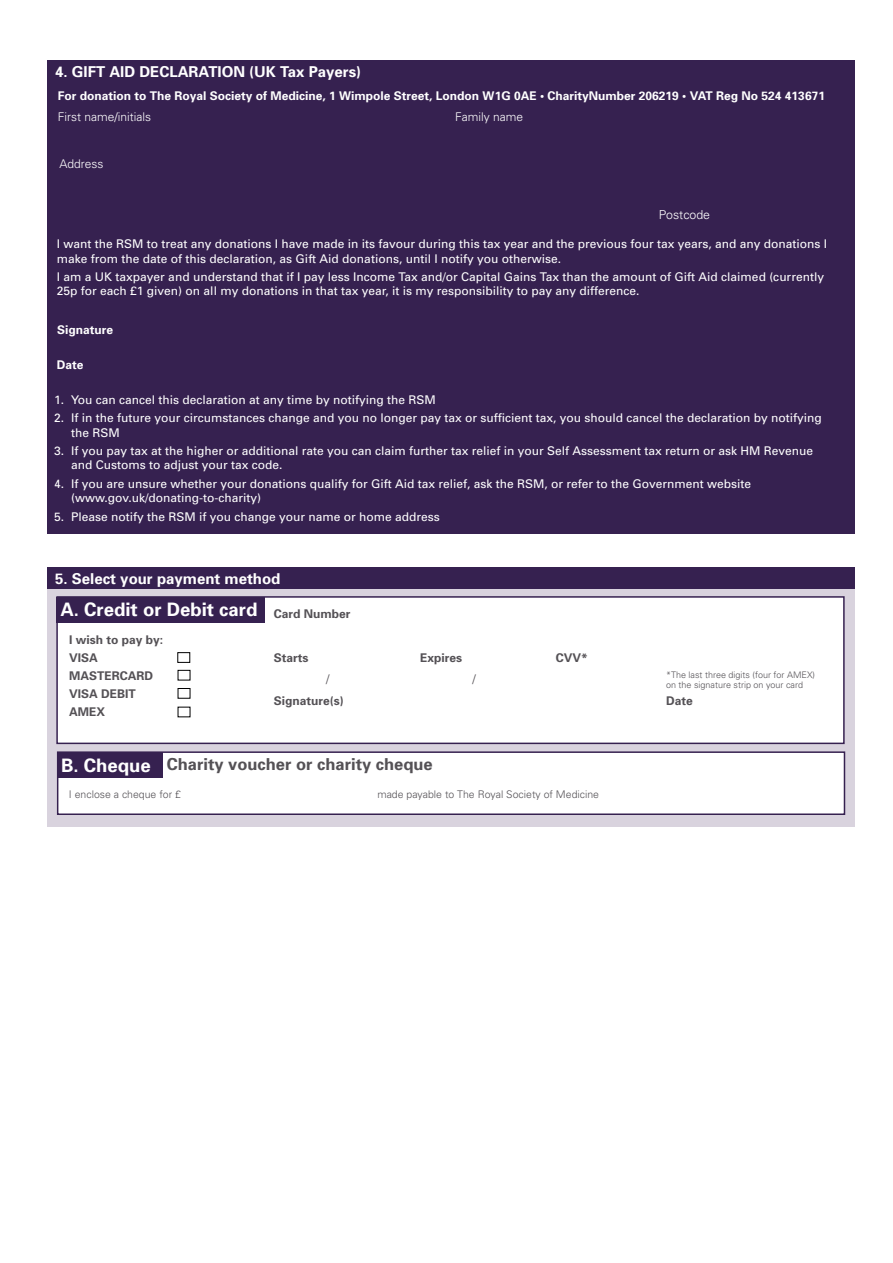
<style>
.page{position:relative;width:893px;height:1263px;background:#fff}
.page>*{position:absolute;margin:0;border:0;box-sizing:border-box;transform-origin:0 0}
.t1{font:700 18.6px "Univers";color:#fff}
.t2{font:700 16.5px "Univers";color:#545155}
.t3{font:700 15px "Univers";color:#fff}
.t4{font:300 12.3px "Univers";color:#fff}
.t5{font:12px/14.2px "Univers";color:#fff}
.t6{font:700 12px "Univers";color:#fff}
.t7{font:700 12px/18px "Univers";color:#545155}
.t8{font:300 12px "Univers";color:#fff}
.t9{font:300 12px "Univers";color:#545155}
.t10{font:300 10.5px "Univers";color:#545155}
.t11{font:300 9px/10.5px "Univers";color:#545155}
</style>
<div class="page">
<div style="left:47px;top:568px;width:807px;height:259px;background:#d9d3de"></div>
<div style="left:57px;top:751px;width:788px;height:64px;background:#fff;border:2px solid #362150"></div>
<div style="left:57px;top:752px;width:105px;height:26px;background:#362150"></div>
<div style="left:47px;top:60px;width:808px;height:473px;background:#362150"></div>
<div style="left:47px;top:568px;width:807px;height:21px;background:#362150"></div>
<div style="left:56px;top:596px;width:789px;height:148px;background:#fff;border:2px solid #362150"></div>
<div style="left:56px;top:597px;width:209px;height:25px;background:#362150"></div>
<div style="left:178px;top:652px;width:12px;height:10px;border:1px solid #000"></div>
<div style="left:178px;top:670px;width:12px;height:10px;border:1px solid #000"></div>
<div style="left:178px;top:688px;width:12px;height:10px;border:1px solid #000"></div>
<p class="t3" style="left:55px;top:62px;width:307px">4. GIFT AID DECLARATION (UK Tax Payers)</p>
<p class="t6" style="left:58px;top:88px;width:769px">For donation to The Royal Society of Medicine, 1 Wimpole Street, London W1G 0AE • CharityNumber 206219 • VAT Reg No 524 413671</p>
<p class="t8" style="left:58px;top:110px;width:95px">First name/initials</p>
<p class="t8" style="left:455px;top:110px;width:70px">Family name</p>
<p class="t8" style="left:59px;top:157px;width:46px">Address</p>
<p class="t4" style="left:659px;top:207px;width:53px">Postcode</p>
<p class="t5" style="left:57px;top:237px;width:772px">I want the RSM to treat any donations I have made in its favour during this tax year and the previous four tax years, and any donations I make from the date of this declaration, as Gift Aid donations, until I notify you otherwise.</p>
<p class="t5" style="left:57px;top:270px;width:769px">I am a UK taxpayer and understand that if I pay less Income Tax and/or Capital Gains Tax than the amount of Gift Aid claimed (currently<br>25p for each £1 given) on all my donations in that tax year, it is my responsibility to pay any difference.</p>
<p class="t6" style="left:57px;top:322px;width:58px">Signature</p>
<p class="t6" style="left:57px;top:357px;width:28px">Date</p>
<p class="t5" style="left:54px;top:392px;width:383px">1. You can cancel this declaration at any time by notifying the RSM</p>
<p class="t5" style="left:71px;top:411px;width:752px;text-indent:-17px">2. If in the future your circumstances change and you no longer pay tax or sufficient tax, you should cancel the declaration by notifying the RSM</p>
<p class="t5" style="left:71px;top:444px;width:744px;text-indent:-17px">3. If you pay tax at the higher or additional rate you can claim further tax relief in your Self Assessment tax return or ask HM Revenue and Customs to adjust your tax code.</p>
<p class="t5" style="left:71px;top:476px;width:682px;text-indent:-17px">4. If you are unsure whether your donations qualify for Gift Aid tax relief, ask the RSM, or refer to the Government website (www.gov.uk/donating-to-charity)</p>
<p class="t5" style="left:54px;top:509px;width:387px">5. Please notify the RSM if you change your name or home address</p>
<p class="t3" style="left:55px;top:569px;width:227px">5. Select your payment method</p>
<h1 class="t1" style="left:61px;top:598px;width:198px">A. Credit or Debit card</h1>
<p class="t7" style="left:69px;top:630px;width:96px">I wish to pay by:<br>VISA<br>MASTERCARD<br>VISA DEBIT<br>AMEX</p>
<p class="t7" style="left:274px;top:605px;width:78px">Card Number</p>
<p class="t7" style="left:274px;top:649px;width:36px">Starts</p>
<p class="t9" style="left:326px;top:672px;width:5px">/</p>
<p class="t7" style="left:274px;top:691px;width:72px">Signature(s)</p>
<p class="t7" style="left:420px;top:649px;width:44px">Expires</p>
<p class="t9" style="left:473px;top:672px;width:5px">/</p>
<h1 class="t1" style="left:61px;top:753px;width:91px">B. Cheque</h1>
<h2 class="t2" style="left:167px;top:753px;width:267px">Charity voucher or charity cheque</h2>
<p class="t7" style="left:556px;top:649px;width:34px">CVV*</p>
<p class="t10" style="left:69px;top:787px;width:114px">I enclose a cheque for £</p>
<p class="t10" style="left:377px;top:787px;width:223px">made payable to The Royal Society of Medicine</p>
<p class="t11" style="left:666px;top:669px;width:151px">*The last three digits (four for AMEX) on the signature strip on your card</p>
<p class="t7" style="left:666px;top:691px;width:28px">Date</p>
</div>
